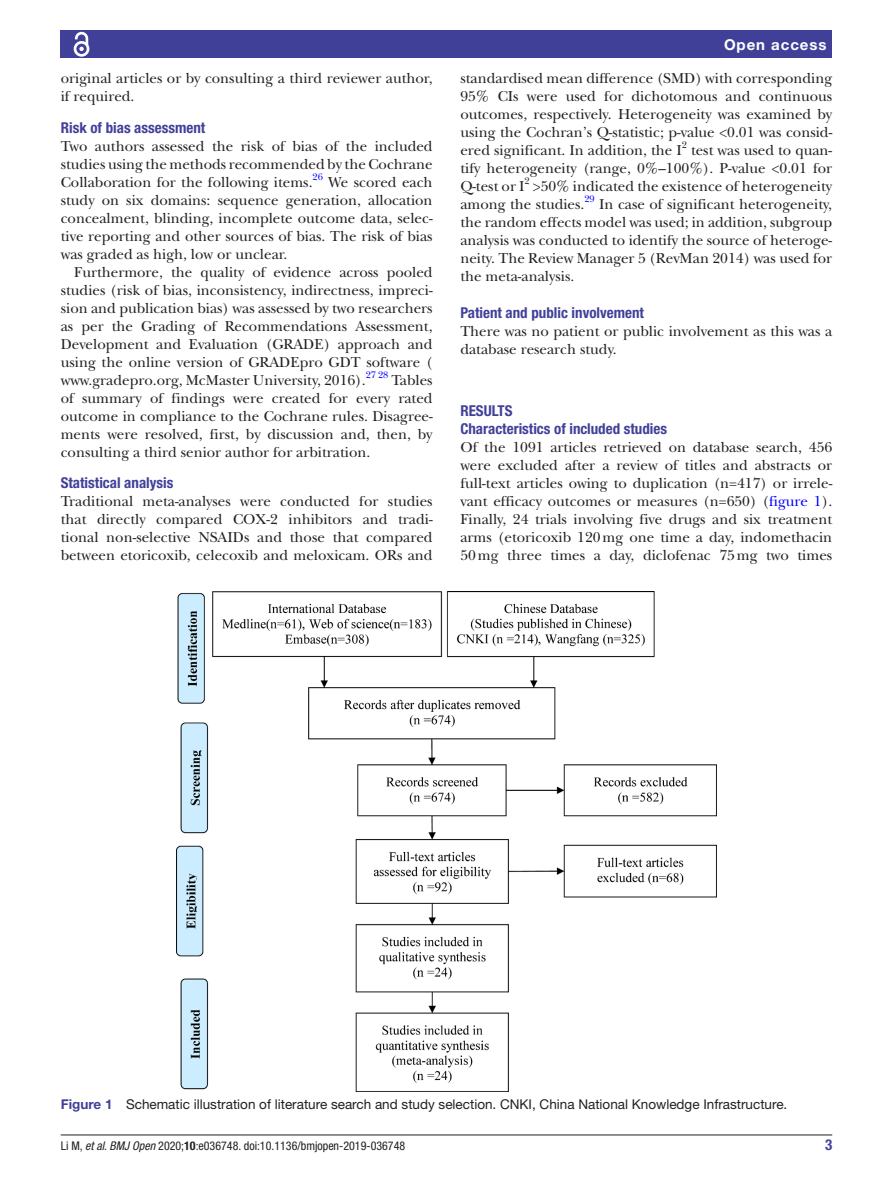
<style>
.page{position:relative;width:893px;height:1191px;background:#fff}
.page>*{position:absolute;margin:0;border:0;box-sizing:border-box;transform-origin:0 0}
.t1{font:15px/18px "New Baskerville";color:#231f20;text-align:justify}
.t2{font:700 condensed 15px/18px "Helvetica Neue LT Std";color:#414099}
.t3{font:700 15px "Helvetica Neue LT Std";letter-spacing:.065em;color:#fff}
.t4{font:13.5px "Helvetica Neue LT Std";color:#231f20}
.t5{font:condensed 12px "Helvetica Neue LT Std";color:#231f20}
.t6{font:9.9px "New Baskerville";color:#00f}
.t7{font:9.9px "New Baskerville";color:#231f20}
.s1{color:#00f}
.s2{font-weight:700;color:#414099}
.s3{font-style:italic}
.s4{font-weight:700}
</style>
<div class="page">
<hr style="left:61px;top:1134px;width:771px;height:1px;background:#231f20">
<div style="left:61px;top:31px;width:771px;height:27px;background:#414099"></div>
<svg style="left:73px;top:31px;width:17px;height:26px"></svg>
<img style="left:176px;top:592px;width:540px;height:499px">
<p class="t1" style="left:61px;top:69px;width:373px">original articles or by consulting a third reviewer author, if required.</p>
<p class="t2" style="left:61px;top:118px;width:146px">Risk of bias assessment</p>
<p class="t1" style="left:61px;top:137px;width:373px">Two authors assessed the risk of bias of the included studies using the methods recommended by the Cochrane Collaboration for the following items.</p>
<p class="t6" style="left:313px;top:171px;width:12px">26</p>
<p class="t1" style="left:61px;top:173px;width:373px;text-indent:268px">We scored each study on six domains: sequence generation, allocation concealment, blinding, incomplete outcome data, selec&shy;tive reporting and other sources of bias. The risk of bias was graded as high, low or unclear.</p>
<p class="t1" style="left:61px;top:263px;width:373px;text-indent:14px">Furthermore, the quality of evidence across pooled studies (risk of bias, inconsistency, indirectness, impreci&shy;sion and publication bias) was assessed by two researchers as per the Grading of Recommendations Assessment, Development and Evaluation (GRADE) approach and using the online version of GRADEpro GDT software ( www.gradepro.org, McMaster University, 2016).</p>
<p class="t6" style="left:366px;top:369px;width:24px">27 28</p>
<p class="t1" style="left:61px;top:371px;width:373px;text-indent:331px">Tables of summary of findings were created for every rated outcome in compliance to the Cochrane rules. Disagree&shy;ments were resolved, first, by discussion and, then, by consulting a third senior author for arbitration.</p>
<p class="t2" style="left:61px;top:474px;width:114px">Statistical analysis</p>
<p class="t1" style="left:61px;top:492px;width:373px">Traditional meta-analyses were conducted for studies that directly compared COX-2 inhibitors and tradi&shy;tional non-selective NSAIDs and those that compared between etoricoxib, celecoxib and meloxicam. ORs and</p>
<p class="t3" style="left:724px;top:35px;width:104px">Open access</p>
<p class="t1" style="left:460px;top:69px;width:373px">standardised mean difference (SMD) with corresponding 95% CIs were used for dichotomous and continuous outcomes, respectively. Heterogeneity was examined by using the Cochran’s Q-statistic; p-value &lt;0.01 was consid&shy;ered significant. In addition, the I</p>
<p class="t7" style="left:682px;top:139px;width:7px">2</p>
<p class="t1" style="left:460px;top:141px;width:373px;text-indent:231px">test was used to quan&shy;tify heterogeneity (range, 0%–100%). P-value &lt;0.01 for Q-test or I</p>
<p class="t7" style="left:525px;top:175px;width:7px">2</p>
<p class="t1" style="left:460px;top:177px;width:373px;text-indent:73px">&gt;50% indicated the existence of heterogeneity among the studies.</p>
<p class="t6" style="left:584px;top:193px;width:12px">29</p>
<p class="t1" style="left:460px;top:195px;width:373px;text-indent:139px">In case of significant heterogeneity, the random effects model was used; in addition, subgroup analysis was conducted to identify the source of heteroge&shy;neity. The Review Manager 5 (RevMan 2014) was used for the meta-analysis.</p>
<p class="t2" style="left:460px;top:303px;width:185px">Patient and public involvement</p>
<p class="t1" style="left:460px;top:322px;width:373px">There was no patient or public involvement as this was a database research study.</p>
<p class="t2" style="left:460px;top:402px;width:208px">RESULTS<br>Characteristics of included studies</p>
<p class="t1" style="left:460px;top:438px;width:373px">Of the 1091 articles retrieved on database search, 456 were excluded after a review of titles and abstracts or full-text articles owing to duplication (n=417) or irrele&shy;vant efficacy outcomes or measures (n=650) (<span class="s1">figure 1</span>).<br>Finally, 24 trials involving five drugs and six treatment arms (etoricoxib 120mg one time a day, indomethacin 50mg three times a day, diclofenac 75mg two times</p>
<p class="t4" style="left:61px;top:1096px;width:728px"><span class="s2">Figure 1</span> Schematic illustration of literature search and study selection. CNKI, China National Knowledge Infrastructure.</p>
<p class="t5" style="left:61px;top:1138px;width:346px">Li M, <span class="s3">et al</span>. <span class="s3">BMJ Open</span> 2020;<span class="s4">10</span>:e036748. doi:10.1136/bmjopen-2019-036748</p>
<p class="t2" style="left:825px;top:1135px;width:9px">3</p>
</div>
